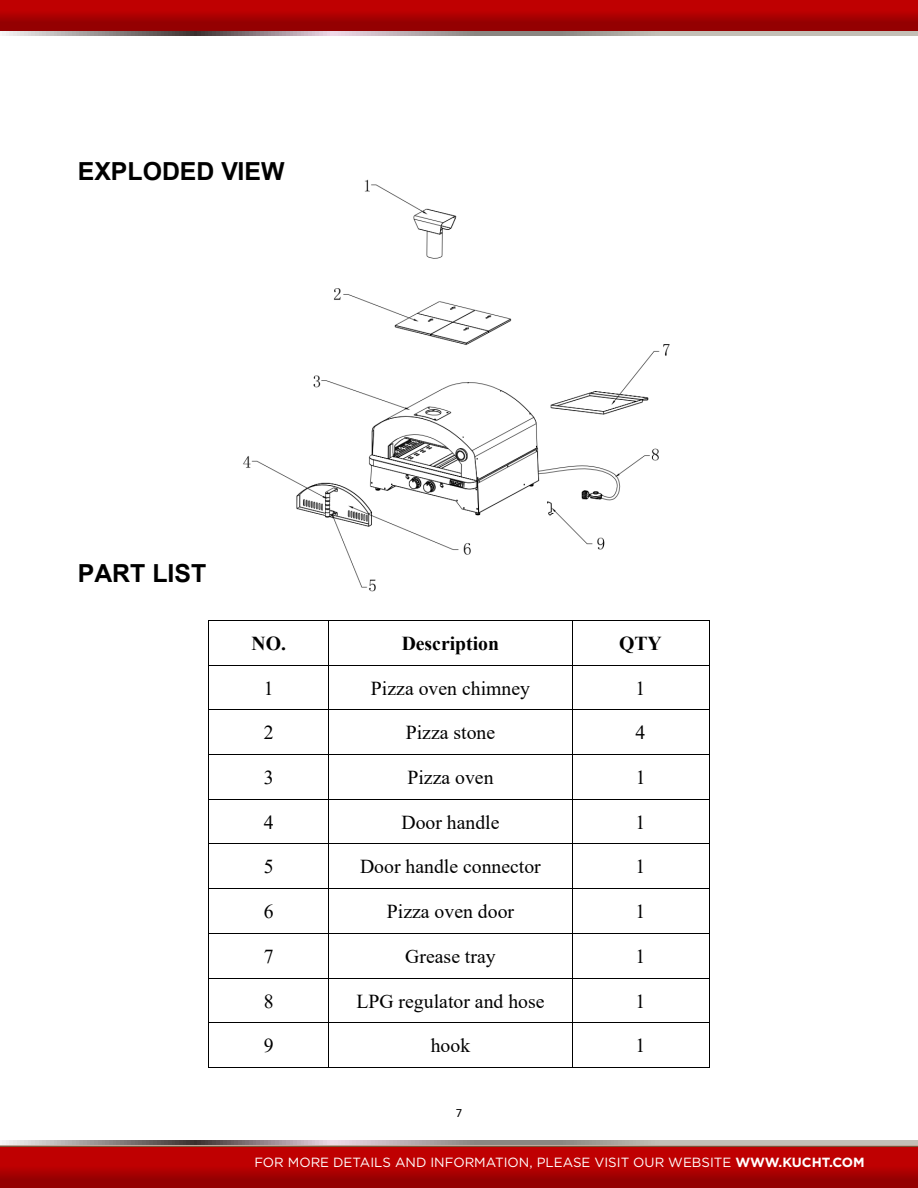
<style>
.page{position:relative;width:918px;height:1188px;background:#fff}
.page>*{position:absolute;margin:0;border:0;box-sizing:border-box;transform-origin:0 0}
.t1{font:700 24.9px "Arial";color:#000}
.t2{font:19.8px "Times New Roman";color:#000}
.t3{font:700 19.8px "Times New Roman";color:#000}
.t4{font:13.35px "Gotham";color:#fff}
.t5{font:12.75px "Calibri";color:#000}
.s1{font-weight:700}
</style>
<div class="page">
<img style="left:243px;top:179px;width:427px;height:413px">
<hr style="left:209px;top:620px;width:500px;height:1px;background:#000">
<hr style="left:209px;top:621px;width:1px;height:44px;background:#000">
<hr style="left:329px;top:621px;width:1px;height:44px;background:#000">
<hr style="left:572px;top:621px;width:1px;height:44px;background:#000">
<hr style="left:709px;top:621px;width:1px;height:44px;background:#000">
<hr style="left:209px;top:665px;width:500px;height:1px;background:#000">
<hr style="left:209px;top:665px;width:1px;height:44px;background:#000">
<hr style="left:329px;top:665px;width:1px;height:44px;background:#000">
<hr style="left:572px;top:665px;width:1px;height:44px;background:#000">
<hr style="left:709px;top:665px;width:1px;height:44px;background:#000">
<hr style="left:209px;top:709px;width:500px;height:1px;background:#000">
<hr style="left:209px;top:710px;width:1px;height:44px;background:#000">
<hr style="left:329px;top:710px;width:1px;height:44px;background:#000">
<hr style="left:572px;top:710px;width:1px;height:44px;background:#000">
<hr style="left:709px;top:710px;width:1px;height:44px;background:#000">
<hr style="left:209px;top:754px;width:500px;height:1px;background:#000">
<hr style="left:209px;top:755px;width:1px;height:44px;background:#000">
<hr style="left:329px;top:755px;width:1px;height:44px;background:#000">
<hr style="left:572px;top:755px;width:1px;height:44px;background:#000">
<hr style="left:709px;top:755px;width:1px;height:44px;background:#000">
<hr style="left:209px;top:799px;width:500px;height:1px;background:#000">
<hr style="left:209px;top:800px;width:1px;height:44px;background:#000">
<hr style="left:329px;top:800px;width:1px;height:44px;background:#000">
<hr style="left:572px;top:800px;width:1px;height:44px;background:#000">
<hr style="left:709px;top:800px;width:1px;height:44px;background:#000">
<hr style="left:209px;top:844px;width:500px;height:1px;background:#000">
<hr style="left:209px;top:844px;width:1px;height:44px;background:#000">
<hr style="left:329px;top:844px;width:1px;height:44px;background:#000">
<hr style="left:572px;top:844px;width:1px;height:44px;background:#000">
<hr style="left:709px;top:844px;width:1px;height:44px;background:#000">
<hr style="left:209px;top:888px;width:500px;height:1px;background:#000">
<hr style="left:209px;top:889px;width:1px;height:44px;background:#000">
<hr style="left:329px;top:889px;width:1px;height:44px;background:#000">
<hr style="left:572px;top:889px;width:1px;height:44px;background:#000">
<hr style="left:709px;top:889px;width:1px;height:44px;background:#000">
<hr style="left:209px;top:933px;width:500px;height:1px;background:#000">
<hr style="left:209px;top:934px;width:1px;height:44px;background:#000">
<hr style="left:329px;top:934px;width:1px;height:44px;background:#000">
<hr style="left:572px;top:934px;width:1px;height:44px;background:#000">
<hr style="left:709px;top:934px;width:1px;height:44px;background:#000">
<hr style="left:209px;top:978px;width:500px;height:1px;background:#000">
<hr style="left:209px;top:978px;width:1px;height:45px;background:#000">
<hr style="left:329px;top:978px;width:1px;height:45px;background:#000">
<hr style="left:572px;top:978px;width:1px;height:45px;background:#000">
<hr style="left:709px;top:978px;width:1px;height:45px;background:#000">
<hr style="left:209px;top:1023px;width:500px;height:1px;background:#000">
<hr style="left:209px;top:1023px;width:1px;height:45px;background:#000">
<hr style="left:209px;top:1067px;width:120px;height:1px;background:#000">
<hr style="left:329px;top:1023px;width:1px;height:45px;background:#000">
<hr style="left:329px;top:1067px;width:243px;height:1px;background:#000">
<hr style="left:572px;top:1023px;width:1px;height:45px;background:#000">
<hr style="left:572px;top:1067px;width:137px;height:1px;background:#000">
<hr style="left:709px;top:1023px;width:1px;height:45px;background:#000">
<svg style="left:0;top:0;width:918px;height:32px;background:#aa0505"></svg>
<svg style="left:2px;top:32px;width:916px;height:4px;background:#a9a29f"></svg>
<div style="left:0;top:1146px;width:918px;height:42px;background:linear-gradient(to bottom,#cd0001,#940001)"></div>
<svg style="left:0;top:1144px;width:918px;height:3px;background:#a08a7b"></svg>
<svg style="left:2px;top:1140px;width:916px;height:4px;background:#a9a29f"></svg>
<p class="t1" style="left:78px;top:153px;width:208px">EXPLODED VIEW</p>
<p class="t1" style="left:78px;top:556px;width:130px">PART LIST</p>
<p class="t3" style="left:252px;top:629px;width:36px">NO.</p>
<p class="t3" style="left:402px;top:629px;width:99px">Description</p>
<p class="t3" style="left:619px;top:629px;width:44px">QTY</p>
<p class="t2" style="left:264px;top:674px;width:11px">1</p>
<p class="t2" style="left:371px;top:674px;width:161px">Pizza oven chimney</p>
<p class="t2" style="left:636px;top:674px;width:11px">1</p>
<p class="t2" style="left:264px;top:719px;width:11px">2</p>
<p class="t2" style="left:406px;top:719px;width:91px">Pizza stone</p>
<p class="t2" style="left:636px;top:719px;width:11px">4</p>
<p class="t2" style="left:264px;top:763px;width:11px">3</p>
<p class="t2" style="left:407px;top:763px;width:88px">Pizza oven</p>
<p class="t2" style="left:636px;top:763px;width:11px">1</p>
<p class="t2" style="left:264px;top:808px;width:11px">4</p>
<p class="t2" style="left:401px;top:808px;width:100px">Door handle</p>
<p class="t2" style="left:636px;top:808px;width:11px">1</p>
<p class="t2" style="left:264px;top:853px;width:11px">5</p>
<p class="t2" style="left:360px;top:853px;width:182px">Door handle connector</p>
<p class="t2" style="left:635px;top:853px;width:11px">1</p>
<p class="t2" style="left:264px;top:898px;width:11px">6</p>
<p class="t2" style="left:387px;top:898px;width:129px">Pizza oven door</p>
<p class="t2" style="left:636px;top:898px;width:11px">1</p>
<p class="t2" style="left:264px;top:942px;width:11px">7</p>
<p class="t2" style="left:405px;top:942px;width:92px">Grease tray</p>
<p class="t2" style="left:636px;top:942px;width:11px">1</p>
<p class="t2" style="left:264px;top:987px;width:11px">8</p>
<p class="t2" style="left:356px;top:987px;width:190px">LPG regulator and hose</p>
<p class="t2" style="left:636px;top:987px;width:11px">1</p>
<p class="t2" style="left:264px;top:1032px;width:11px">9</p>
<p class="t2" style="left:431px;top:1032px;width:41px">hook</p>
<p class="t2" style="left:636px;top:1032px;width:11px">1</p>
<p class="t5" style="left:456px;top:1104px;width:8px">7</p>
<p class="t4" style="left:254px;top:1154px;width:612px">FOR MORE DETAILS AND INFORMATION, PLEASE VISIT OUR WEBSITE <span class="s1">WWW.KUCHT.COM</span></p>
</div>
